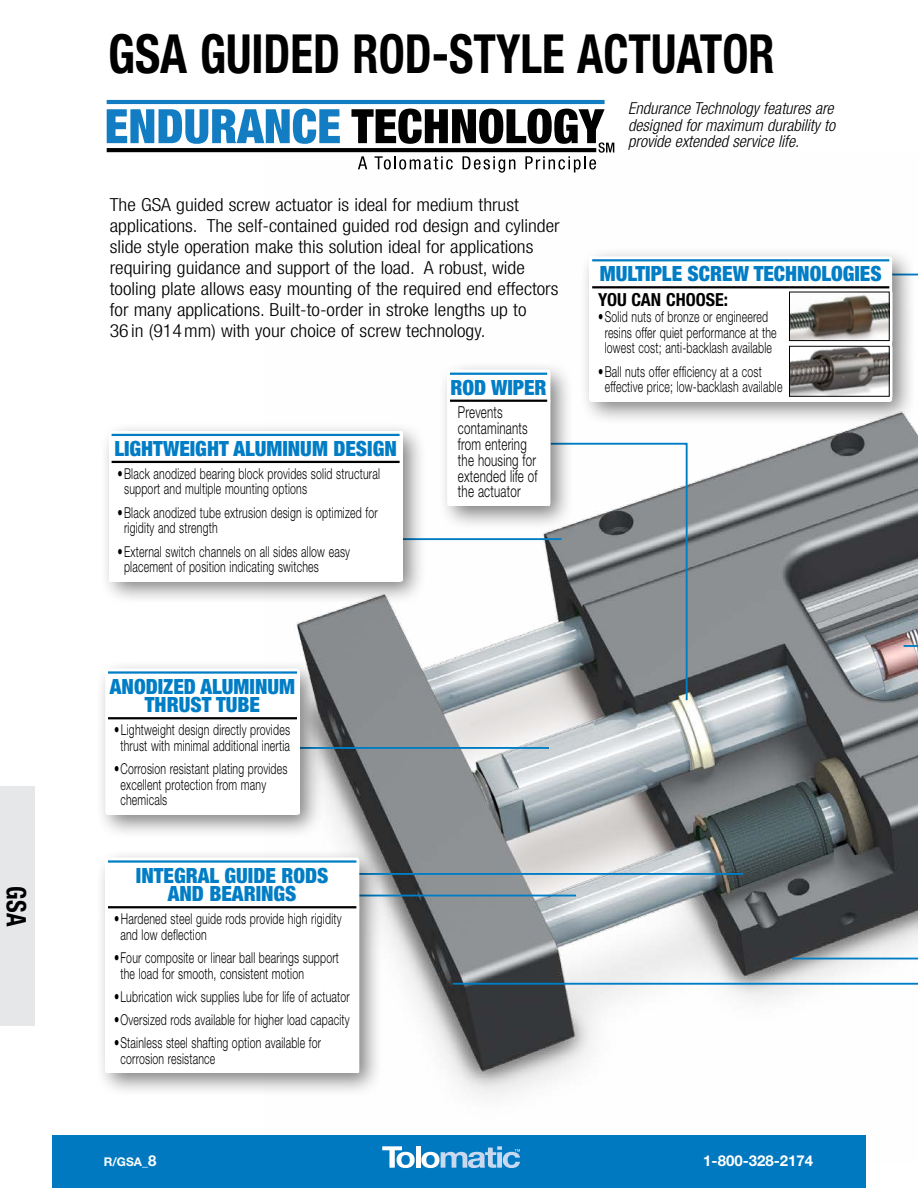
<style>
.page{position:relative;width:918px;height:1188px;background:#fff}
.page>*{position:absolute;margin:0;border:0;box-sizing:border-box;transform-origin:0 0}
.t1{font:700 condensed 54px "Helvetica Neue LT Std";color:#000;scale:.9 1}
.t2{font:700 condensed 27px "Helvetica Neue LT Std";color:#000;scale:.9 1}
.t3{font:900 condensed 21px/18.8px "Helvetica Neue LT Std";color:#007dc5;text-align:center}
.t4{font:300 condensed 18px/21px "Helvetica Neue LT Std";color:#000;scale:1.1 1}
.t5{font:700 condensed 18px "Helvetica Neue LT Std";color:#000}
.t6{font:italic 300 condensed 16.5px/16.5px "Helvetica Neue LT Std";color:#000;text-align:justify}
.t7{font:300 16.5px/15.8px "Helvetica Neue LT Std";letter-spacing:.02em;color:#000;scale:.7 1}
.t8{font:300 15px/15.8px "Helvetica Neue LT Std";letter-spacing:.02em;color:#000;scale:.7 1}
.t9{font:700 15px "Helvetica Neue LT Std";color:#fff}
.t10{font:700 12px "Helvetica Neue LT Std";color:#fff}
.s1{font-size:15px}
</style>
<div class="page">
<img style="left:265px;top:531px;width:653px;height:605px">
<hr style="left:107px;top:100px;width:498px;height:4px;background:#127dc2">
<svg style="left:107px;top:148px;width:244px;height:4px"></svg>
<svg style="left:351px;top:109px;width:263px;height:64px"></svg>
<svg style="left:107px;top:109px;width:233px;height:35px"></svg>
<div style="left:580px;top:247px;width:337px;height:179px;background:#000;opacity:.5"></div>
<div style="left:589px;top:256px;width:304px;height:145px;background:#fff"></div>
<hr style="left:592px;top:259px;width:197px;height:2px;background:#007dc5">
<hr style="left:789px;top:259px;width:100px;height:2px;background:#007dc5">
<hr style="left:358px;top:538px;width:204px;height:2px;background:#007dc5">
<hr style="left:297px;top:747px;width:252px;height:2px;background:#007dc5">
<hr style="left:347px;top:873px;width:396px;height:2px;background:#007dc5">
<hr style="left:349px;top:895px;width:227px;height:1px;background:#007dc5">
<hr style="left:792px;top:958px;width:126px;height:1px;background:#007dc5">
<svg style="left:549px;top:273px;width:369px;height:429px"></svg>
<hr style="left:453px;top:983px;width:465px;height:2px;background:#007dc5">
<div style="left:437px;top:360px;width:138px;height:171px;background:#000;opacity:.5"></div>
<div style="left:447px;top:370px;width:103px;height:136px;background:#fff"></div>
<hr style="left:450px;top:373px;width:97px;height:2px;background:#007dc5">
<hr style="left:450px;top:400px;width:97px;height:2px;background:#000">
<div style="left:99px;top:421px;width:328px;height:185px;background:#000;opacity:.5"></div>
<svg style="left:109px;top:431px;width:294px;height:150px"></svg>
<div style="left:112px;top:435px;width:288px;height:27px;background:#fff"></div>
<div style="left:112px;top:462px;width:288px;height:116px;background:#fff"></div>
<hr style="left:112px;top:434px;width:288px;height:2px;background:#007dc5">
<hr style="left:112px;top:461px;width:288px;height:2px;background:#000">
<div style="left:96px;top:848px;width:288px;height:250px;background:#000;opacity:.5"></div>
<div style="left:105px;top:857px;width:254px;height:216px;background:#fff"></div>
<hr style="left:108px;top:860px;width:248px;height:3px;background:#007dc5">
<hr style="left:108px;top:906px;width:248px;height:2px;background:#000">
<div style="left:96px;top:659px;width:229px;height:180px;background:#000;opacity:.5"></div>
<div style="left:105px;top:668px;width:195px;height:147px;background:#fff"></div>
<hr style="left:108px;top:671px;width:189px;height:3px;background:#007dc5">
<hr style="left:108px;top:717px;width:189px;height:2px;background:#000">
<div style="left:52px;top:1136px;width:814px;height:52px;background:#0079c1"></div>
<svg style="left:382px;top:1146px;width:33px;height:22px"></svg>
<div style="left:416px;top:1146px;width:5px;height:22px;background:#fff"></div>
<svg style="left:421px;top:1146px;width:99px;height:22px"></svg>
<div style="left:0;top:787px;width:35px;height:239px;background:#e6e7e8"></div>
<h2 class="t2" style="left:33px;top:886px;width:46px;rotate:90deg">GSA</h2>
<h1 class="t1" style="left:108px;top:21px;width:742px">GSA GUIDED ROD-STYLE ACTUATOR</h1>
<p class="t6" style="left:628px;top:101px;width:209px">Endurance Technology features are designed for maximum durability to provide extended service life.</p>
<p class="t4" style="left:110px;top:194px;width:410px">The GSA guided screw actuator is ideal for medium thrust applications. The self-contained guided rod design and cylinder slide style operation make this solution ideal for applications requiring guidance and support of the load. A robust, wide tooling plate allows easy mounting of the required end effectors for many applications. Built-to-order in stroke lengths up to<br>36 in (914mm) with your choice of screw technology.</p>
<h3 class="t3" style="left:600px;top:264px;width:283px">MULTIPLE SCREW TECHNOLOGIES</h3>
<p class="t5" style="left:598px;top:289px;width:131px">YOU CAN CHOOSE:</p>
<p class="t8" style="left:598px;top:308px;width:257px;text-align:center">•Solid nuts of bronze or engineered resins offer quiet performance at the lowest cost; anti-backlash available</p>
<p class="t8" style="left:598px;top:363px;width:235px">•Ball nuts offer efficiency at a cost</p>
<h3 class="t3" style="left:451px;top:378px;width:98px">ROD WIPER</h3>
<p class="t8" style="left:605px;top:379px;width:256px">effective price; low-backlash available</p>
<p class="t7" style="left:458px;top:404px;width:115px">Prevents contaminants from entering the housing for extended life of the actuator</p>
<h3 class="t3" style="left:114px;top:439px;width:284px">LIGHTWEIGHT ALUMINUM DESIGN</h3>
<p class="t8" style="left:124px;top:465px;width:367px;text-indent:-6px">•Black anodized bearing block provides solid structural support and multiple mounting options</p>
<p class="t8" style="left:124px;top:504px;width:364px;text-indent:-6px">•Black anodized tube extrusion design is optimized for rigidity and strength</p>
<p class="t8" style="left:124px;top:543px;width:324px;text-indent:-6px">•External switch channels on all sides allow easy placement of position indicating switches</p>
<h3 class="t3" style="left:110px;top:676px;width:187px">ANODIZED ALUMINUM<br>THRUST TUBE</h3>
<p class="t8" style="left:114px;top:721px;width:253px;text-align:center">• Lightweight design directly provides thrust with minimal additional inertia</p>
<p class="t8" style="left:120px;top:760px;width:240px;text-indent:-6px">•Corrosion resistant plating provides excellent protection from many chemicals</p>
<h3 class="t3" style="left:136px;top:865px;width:194px">INTEGRAL GUIDE RODS<br>AND BEARINGS</h3>
<p class="t8" style="left:120px;top:910px;width:318px;text-indent:-6px">• Hardened steel guide rods provide high rigidity and low deflection</p>
<p class="t8" style="left:120px;top:949px;width:314px;text-indent:-6px">•Four composite or linear ball bearings support the load for smooth, consistent motion</p>
<p class="t8" style="left:114px;top:988px;width:338px">•Lubrication wick supplies lube for life of actuator</p>
<p class="t8" style="left:114px;top:1012px;width:338px">•Oversized rods available for higher load capacity</p>
<p class="t8" style="left:120px;top:1035px;width:288px;text-indent:-6px">•Stainless steel shafting option available for corrosion resistance</p>
<p class="t10" style="left:104px;top:1155px;width:54px">R/GSA_<span class="s1">8</span></p>
<p class="t9" style="left:703px;top:1152px;width:112px">1-800-328-2174</p>
</div>
